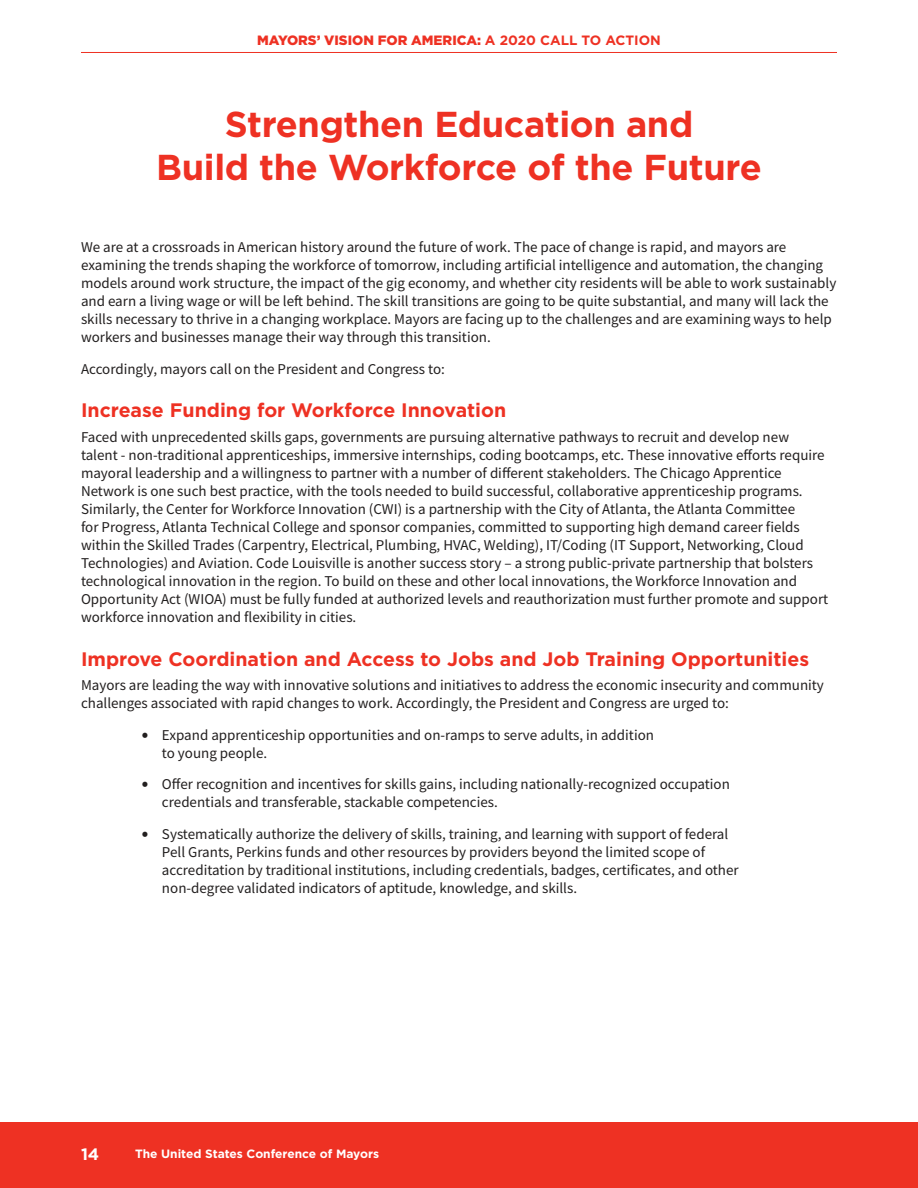
<style>
.page{position:relative;width:918px;height:1188px;background:#fff}
.page>*{position:absolute;margin:0;border:0;box-sizing:border-box;transform-origin:0 0}
.t1{font:700 36px/43.2px "Gotham";letter-spacing:-.01em;color:#ee3123;text-align:center}
.t2{font:700 19.5px "Gotham";color:#ee3123}
.t3{font:700 16.5px "Gotham";color:#fff}
.t4{font:15px/18px "Source Sans Pro";color:#221f1f}
.t5{font:900 13.5px "Gotham";color:#ee3123}
.t6{font:700 12px "Gotham";color:#fff}
.s1{font-weight:700}
.s2{font-weight:900;font-size:18px}
</style>
<div class="page">
<div style="left:0;top:1122px;width:918px;height:66px;background:#ee3123"></div>
<hr style="left:81px;top:52px;width:756px;height:1px;background:#ee3123">
<p class="t5" style="left:257px;top:35px;width:405px">MAYORS’ VISION FOR AMERICA: <span class="s1">A 2020 CALL TO ACTION</span></p>
<h1 class="t1" style="left:156px;top:104px;width:607px">Strengthen Education and<br>Build the Workforce of the Future</h1>
<p class="t4" style="left:81px;top:239px;width:757px">We are at a crossroads in American history around the future of work. The pace of change is rapid, and mayors are examining the trends shaping the workforce of tomorrow, including artificial intelligence and automation, the changing models around work structure, the impact of the gig economy, and whether city residents will be able to work sustainably and earn a living wage or will be left behind. The skill transitions are going to be quite substantial, and many will lack the skills necessary to thrive in a changing workplace. Mayors are facing up to the challenges and are examining ways to help workers and businesses manage their way through this transition.</p>
<p class="t4" style="left:81px;top:361px;width:365px">Accordingly, mayors call on the President and Congress to:</p>
<h2 class="t2" style="left:81px;top:402px;width:427px">Increase Funding for Workforce Innovation</h2>
<p class="t4" style="left:81px;top:429px;width:749px">Faced with unprecedented skills gaps, governments are pursuing alternative pathways to recruit and develop new talent - non-traditional apprenticeships, immersive internships, coding bootcamps, etc. These innovative efforts require mayoral leadership and a willingness to partner with a number of different stakeholders. The Chicago Apprentice Network is one such best practice, with the tools needed to build successful, collaborative apprenticeship programs.<br>Similarly, the Center for Workforce Innovation (CWI) is a partnership with the City of Atlanta, the Atlanta Committee<br>for Progress, Atlanta Technical College and sponsor companies, committed to supporting high demand career fields within the Skilled Trades (Carpentry, Electrical, Plumbing, HVAC, Welding), IT/Coding (IT Support, Networking, Cloud Technologies) and Aviation. Code Louisville is another success story – a strong public-private partnership that bolsters technological innovation in the region. To build on these and other local innovations, the Workforce Innovation and Opportunity Act (WIOA) must be fully funded at authorized levels and reauthorization must further promote and support workforce innovation and flexibility in cities.</p>
<h2 class="t2" style="left:81px;top:650px;width:730px">Improve Coordination and Access to Jobs and Job Training Opportunities</h2>
<p class="t4" style="left:81px;top:677px;width:744px">Mayors are leading the way with innovative solutions and initiatives to address the economic insecurity and community challenges associated with rapid changes to work. Accordingly, the President and Congress are urged to:</p>
<p class="t4" style="left:162px;top:727px;width:494px;text-indent:-20px"><span class="s2">•</span> Expand apprenticeship opportunities and on-ramps to serve adults, in addition to young people.</p>
<p class="t4" style="left:162px;top:776px;width:569px;text-indent:-20px"><span class="s2">•</span> Offer recognition and incentives for skills gains, including nationally-recognized occupation credentials and transferable, stackable competencies.</p>
<p class="t4" style="left:162px;top:826px;width:578px;text-indent:-20px"><span class="s2">•</span> Systematically authorize the delivery of skills, training, and learning with support of federal Pell Grants, Perkins funds and other resources by providers beyond the limited scope of accreditation by traditional institutions, including credentials, badges, certificates, and other non-degree validated indicators of aptitude, knowledge, and skills.</p>
<p class="t3" style="left:81px;top:1147px;width:20px">14</p>
<p class="t6" style="left:135px;top:1148px;width:246px">The United States Conference of Mayors</p>
</div>
